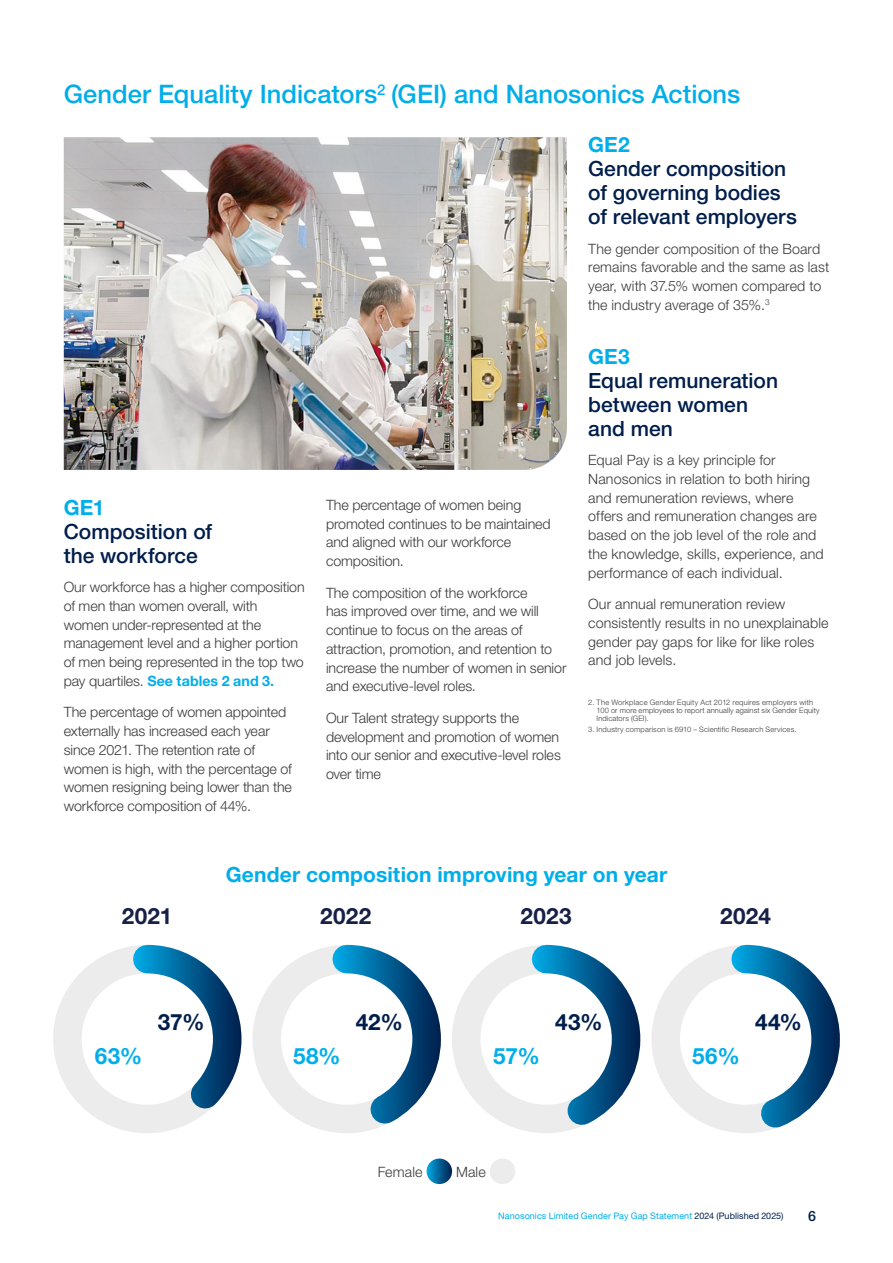
<style>
.page{position:relative;width:893px;height:1263px;background:#fff}
.page>*{position:absolute;margin:0;border:0;box-sizing:border-box;transform-origin:0 0}
.t1{font:500 25.5px "Helvetica Neue LT Pro";color:#00aeea}
.t2{font:700 22.5px "Helvetica Neue LT Pro";letter-spacing:.01em;color:#172147}
.t3{font:700 22.5px "Helvetica Neue LT Pro";letter-spacing:.02em;color:#00aeea}
.t4{font:700 22.5px "Helvetica Neue LT Pro";letter-spacing:.01em;color:#001e4b}
.t5{font:500 21px/24px "Helvetica Neue LT Pro";color:#001e4b}
.t6{font:700 21px "Helvetica Neue LT Pro";letter-spacing:.005em;color:#00aeea}
.t7{font:300 14.25px/18.8px "Helvetica Neue LT Pro";letter-spacing:-.005em;color:#3a3a39}
.t8{font:500 14.25px "Helvetica Neue LT Pro";color:#001e4b}
.t9{font:9px "Helvetica Neue LT Pro";letter-spacing:.005em;color:#00aeea}
.t10{font:300 7.5px/8.2px "Helvetica Neue LT Pro";letter-spacing:.02em;color:#3a3a39}
.s1{font-weight:700;color:#00aeea}
.s2{color:#001e4b}
</style>
<div class="page">
<div style="left:53px;top:945px;width:188px;height:188px;border:28px solid #ececec;border-radius:50%"></div>
<div style="left:253px;top:945px;width:188px;height:188px;border:28px solid #ececec;border-radius:50%"></div>
<div style="left:452px;top:945px;width:188px;height:188px;border:28px solid #ececec;border-radius:50%"></div>
<div style="left:651px;top:945px;width:189px;height:188px;border:28px solid #ececec;border-radius:50%"></div>
<svg style="left:119px;top:944px;width:137px;height:189px"></svg>
<svg style="left:318px;top:944px;width:137px;height:189px"></svg>
<svg style="left:518px;top:944px;width:137px;height:189px"></svg>
<svg style="left:717px;top:944px;width:123px;height:189px"></svg>
<svg style="left:427px;top:1158px;width:25px;height:26px"></svg>
<div style="left:490px;top:1158px;width:25px;height:26px;background:#ececec;border-radius:50%"></div>
<img style="left:64px;top:137px;width:503px;height:333px">
<h1 class="t1" style="left:64px;top:79px;width:678px">Gender Equality Indicators<sup>2</sup> (GEI) and Nanosonics Actions</h1>
<h3 class="t6" style="left:64px;top:494px;width:42px">GE1</h3>
<h3 class="t5" style="left:64px;top:519px;width:150px">Composition of the workforce</h3>
<p class="t7" style="left:64px;top:577px;width:242px">Our workforce has a higher composition of men than women overall, with women under-represented at the management level and a higher portion of men being represented in the top two pay quartiles. <span class="s1">See tables 2 and 3.</span></p>
<p class="t7" style="left:64px;top:703px;width:230px">The percentage of women appointed externally has increased each year since 2021. The retention rate of women is high, with the percentage of women resigning being lower than the workforce composition of 44%.</p>
<p class="t7" style="left:326px;top:495px;width:226px">The percentage of women being promoted continues to be maintained and aligned with our workforce composition.</p>
<p class="t7" style="left:326px;top:583px;width:242px">The composition of the workforce<br>has improved over time, and we will continue to focus on the areas of attraction, promotion, and retention to increase the number of women in senior and executive-level roles.</p>
<p class="t7" style="left:326px;top:708px;width:236px">Our Talent strategy supports the development and promotion of women into our senior and executive-level roles over time</p>
<h3 class="t6" style="left:588px;top:132px;width:43px">GE2</h3>
<h3 class="t5" style="left:588px;top:157px;width:210px">Gender composition of governing bodies of relevant employers</h3>
<p class="t7" style="left:588px;top:239px;width:242px">The gender composition of the Board remains favorable and the same as last year, with 37.5% women compared to the industry average of 35%.<sup>3</sup></p>
<h3 class="t6" style="left:588px;top:343px;width:43px">GE3</h3>
<h3 class="t5" style="left:588px;top:368px;width:191px">Equal remuneration between women and men</h3>
<p class="t7" style="left:588px;top:450px;width:237px">Equal Pay is a key principle for Nanosonics in relation to both hiring and remuneration reviews, where offers and remuneration changes are based on the job level of the role and the knowledge, skills, experience, and performance of each individual.</p>
<p class="t7" style="left:588px;top:594px;width:242px">Our annual remuneration review consistently results in no unexplainable gender pay gaps for like for like roles and job levels.</p>
<p class="t10" style="left:597px;top:698px;width:225px;text-indent:-8px">2. The Workplace Gender Equity Act 2012 requires employers with<br>100 or more employees to report annually against six Gender Equity<br>Indicators (GEI).</p>
<p class="t10" style="left:588px;top:725px;width:210px">3. Industry comparison is 6910 – Scientific Research Services.</p>
<h2 class="t2" style="left:122px;top:902px;width:52px">2021</h2>
<h3 class="t6" style="left:226px;top:861px;width:443px">Gender composition improving year on year</h3>
<h2 class="t2" style="left:320px;top:902px;width:53px">2022</h2>
<h2 class="t2" style="left:521px;top:902px;width:53px">2023</h2>
<h2 class="t2" style="left:720px;top:902px;width:52px">2024</h2>
<h2 class="t3" style="left:95px;top:1042px;width:49px">63%</h2>
<h2 class="t4" style="left:158px;top:1008px;width:48px">37%</h2>
<h2 class="t3" style="left:293px;top:1042px;width:49px">58%</h2>
<h2 class="t4" style="left:356px;top:1008px;width:49px">42%</h2>
<h2 class="t3" style="left:493px;top:1042px;width:48px">57%</h2>
<h2 class="t4" style="left:555px;top:1008px;width:49px">43%</h2>
<h2 class="t3" style="left:692px;top:1042px;width:49px">56%</h2>
<h2 class="t4" style="left:755px;top:1008px;width:48px">44%</h2>
<p class="t7" style="left:378px;top:1162px;width:46px">Female</p>
<p class="t7" style="left:456px;top:1162px;width:31px">Male</p>
<p class="t9" style="left:498px;top:1211px;width:287px">Nanosonics Limited Gender Pay Gap Statement <span class="s2">2024 (Published 2025)</span></p>
<p class="t8" style="left:808px;top:1208px;width:9px">6</p>
</div>
